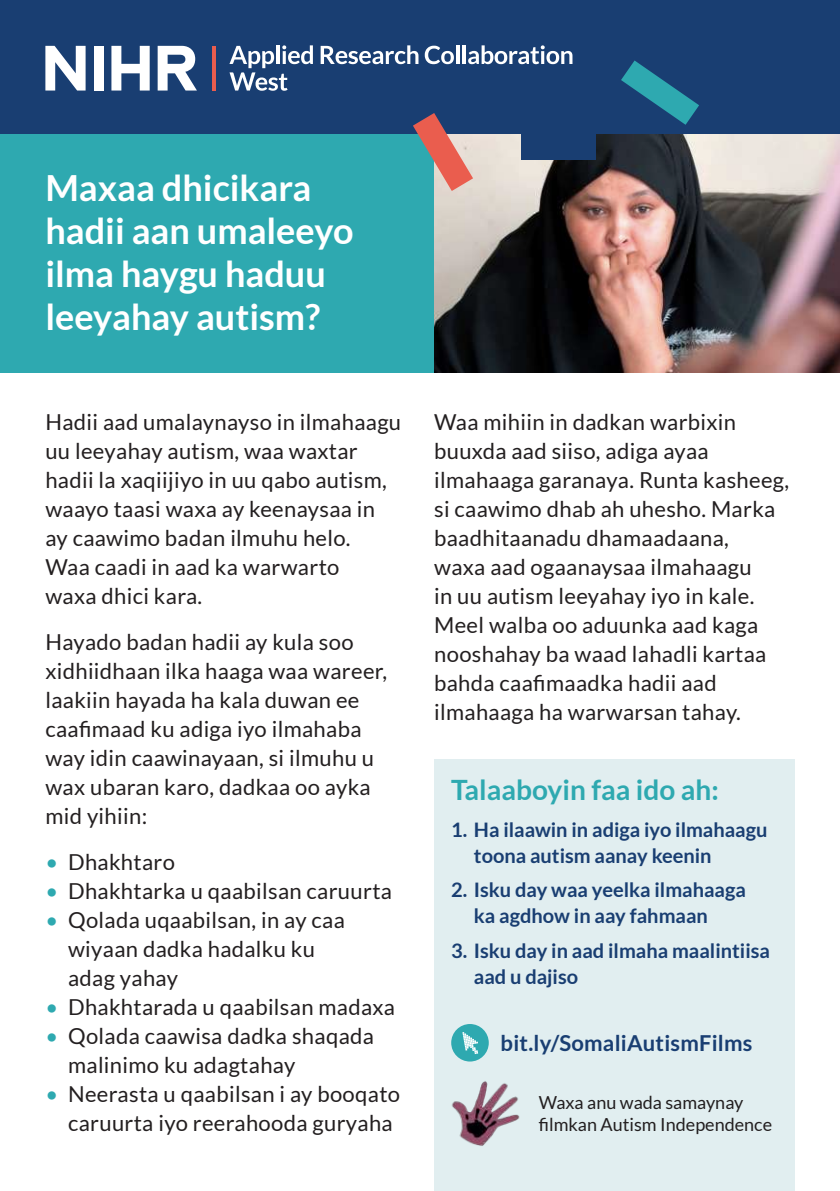
<style>
.page{position:relative;width:840px;height:1191px;background:#fff}
.page>*{position:absolute;margin:0;border:0;box-sizing:border-box;transform-origin:0 0}
.t1{font:700 36px/43.2px "Lato";color:#fff}
.t2{font:700 28px "Lato";color:#2ea9b0}
.t3{font:22px/29px "Lato";letter-spacing:.015em;color:#231f20}
.t4{font:700 22px "Lato";letter-spacing:.01em;color:#193e72}
.t5{font:700 20px/26px "Lato";color:#193e72}
.t6{font:18px/22.4px "Lato";color:#231f20}
.s1{color:#2ea9b0}
</style>
<div class="page">
<div style="left:0;top:0;width:839px;height:146px;background:#193e72"></div>
<div style="left:0;top:135px;width:434px;height:238px;background:#2ea9b0"></div>
<svg style="left:320px;top:45px;width:98px;height:19px"></svg>
<svg style="left:424px;top:46px;width:29px;height:18px"></svg>
<hr style="left:456px;top:45px;width:3px;height:19px;background:#fff">
<hr style="left:462px;top:45px;width:3px;height:19px;background:#fff">
<svg style="left:468px;top:45px;width:104px;height:19px"></svg>
<svg style="left:229px;top:45px;width:84px;height:46px"></svg>
<svg style="left:45px;top:46px;width:40px;height:45px"></svg>
<div style="left:93px;top:46px;width:10px;height:45px;background:#fff"></div>
<svg style="left:111px;top:46px;width:39px;height:45px"></svg>
<svg style="left:157px;top:46px;width:40px;height:45px"></svg>
<svg style="left:212px;top:46px;width:3px;height:44px"></svg>
<img style="left:434px;top:135px;width:405px;height:238px">
<div style="left:521px;top:125px;width:74px;height:34px;background:#193e72"></div>
<svg style="left:621px;top:60px;width:77px;height:65px"></svg>
<svg style="left:412px;top:113px;width:61px;height:78px"></svg>
<div style="left:434px;top:760px;width:360px;height:431px;background:#e1eef0"></div>
<div style="left:451px;top:1024px;width:37px;height:37px;background:#2ea9b0;border-radius:50%"></div>
<svg style="left:462px;top:1032px;width:16px;height:22px"></svg>
<img style="left:452px;top:1081px;width:68px;height:65px">
<h1 class="t1" style="left:45px;top:165px;width:309px">Maxaa dhicikara hadii aan umaleeyo ilma haygu haduu leeyahay autism?</h1>
<p class="t3" style="left:45px;top:407px;width:357px">Hadii aad umalaynayso in ilmahaagu uu leeyahay autism, waa waxtar hadii la xaqiijiyo in uu qabo autism, waayo taasi waxa ay keenaysaa in ay caawimo badan ilmuhu helo.<br>Waa caadi in aad ka warwarto<br>waxa dhici kara.</p>
<p class="t3" style="left:45px;top:627px;width:343px">Hayado badan hadii ay kula soo xidhiidhaan ilka haaga waa wareer, laakiin hayada ha kala duwan ee caafimaad ku adiga iyo ilmahaba way idin caawinayaan, si ilmuhu u wax ubaran karo, dadkaa oo ayka mid yihiin:</p>
<p class="t3" style="left:45px;top:847px;width:131px"><span class="s1">•</span> Dhakhtaro</p>
<p class="t3" style="left:45px;top:876px;width:348px"><span class="s1">•</span> Dhakhtarka u qaabilsan caruurta</p>
<p class="t3" style="left:68px;top:905px;width:278px;text-indent:-23px"><span class="s1">•</span> Qolada uqaabilsan, in ay caa wiyaan dadka hadalku ku adag yahay</p>
<p class="t3" style="left:45px;top:992px;width:351px"><span class="s1">•</span> Dhakhtarada u qaabilsan madaxa</p>
<p class="t3" style="left:68px;top:1021px;width:307px;text-indent:-23px"><span class="s1">•</span> Qolada caawisa dadka shaqada malinimo ku adagtahay</p>
<p class="t3" style="left:68px;top:1079px;width:333px;text-indent:-23px"><span class="s1">•</span> Neerasta u qaabilsan i ay booqato caruurta iyo reerahooda guryaha</p>
<p class="t3" style="left:434px;top:407px;width:356px">Waa mihiin in dadkan warbixin buuxda aad siiso, adiga ayaa ilmahaaga garanaya. Runta kasheeg, si caawimo dhab ah uhesho. Marka baadhitaanadu dhamaadaana,<br>waxa aad ogaanaysaa ilmahaagu<br>in uu autism leeyahay iyo in kale.<br>Meel walba oo aduunka aad kaga nooshahay ba waad lahadli kartaa bahda caafimaadka hadii aad ilmahaaga ha warwarsan tahay.</p>
<p class="t2" style="left:451px;top:773px;width:269px">Talaaboyin faa ido ah:</p>
<p class="t5" style="left:473px;top:816px;width:295px;text-indent:-23px">1. Ha ilaawin in adiga iyo ilmahaagu toona autism aanay keenin</p>
<p class="t5" style="left:473px;top:877px;width:273px;text-indent:-23px">2. Isku day waa yeelka ilmahaaga ka agdhow in aay fahmaan</p>
<p class="t5" style="left:473px;top:937px;width:297px;text-indent:-23px">3. Isku day in aad ilmaha maalintiisa aad u dajiso</p>
<p class="t4" style="left:500px;top:1030px;width:253px">bit.ly/SomaliAutismFilms</p>
<p class="t6" style="left:538px;top:1091px;width:235px">Waxa anu wada samaynay filmkan Autism Independence</p>
</div>
